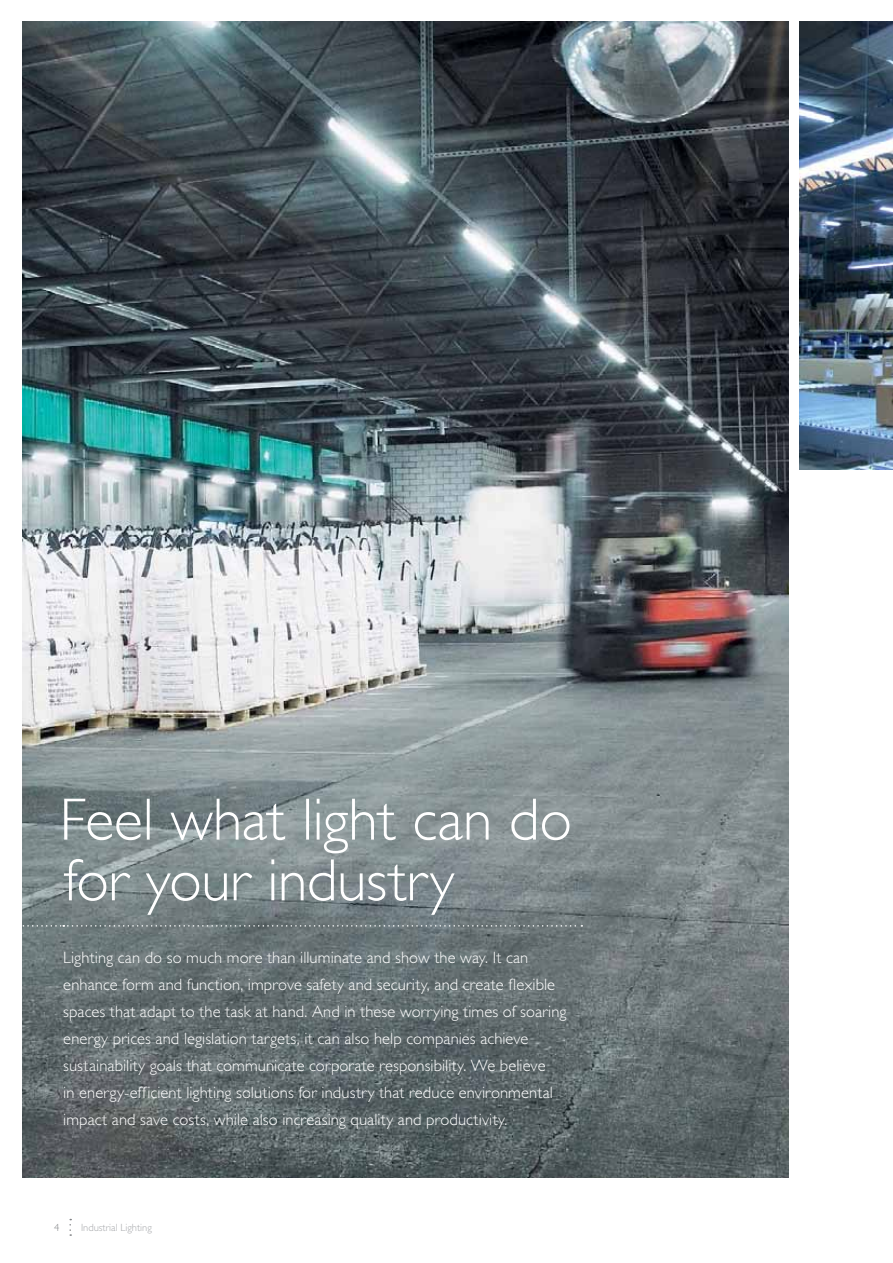
<style>
.page{position:relative;width:893px;height:1263px;background:#fff}
.page>*{position:absolute;margin:0;border:0;box-sizing:border-box;transform-origin:0 0}
.t1{font:300 60px/60.8px "Gill Sans";color:#fff}
.t2{font:300 16.5px/27px "Gill Sans";letter-spacing:.01em;color:#fff}
.t3{font:300 10.5px "Gill Sans";color:#a7a9ac}
.t4{font:300 10.5px "Gill Sans";color:#808285}
</style>
<div class="page">
<svg style="left:69px;top:1219px;width:2px;height:17px"></svg>
<img style="left:22px;top:21px;width:767px;height:1157px">
<img style="left:799px;top:21px;width:94px;height:448px">
<svg style="left:22px;top:925px;width:560px;height:2px"></svg>
<h1 class="t1" style="left:60px;top:796px;width:514px">Feel what light can do for your industry</h1>
<p class="t2" style="left:63px;top:945px;width:505px">Lighting can do so much more than illuminate and show the way. It can enhance form and function, improve safety and security, and create flexible spaces that adapt to the task at hand. And in these worrying times of soaring energy prices and legislation targets, it can also help companies achieve sustainability goals that communicate corporate responsibility. We believe<br>in energy-efficient lighting solutions for industry that reduce environmental impact and save costs, while also increasing quality and productivity.</p>
<p class="t4" style="left:54px;top:1224px;width:7px">4</p>
<p class="t3" style="left:81px;top:1224px;width:72px">Industrial Lighting</p>
</div>
